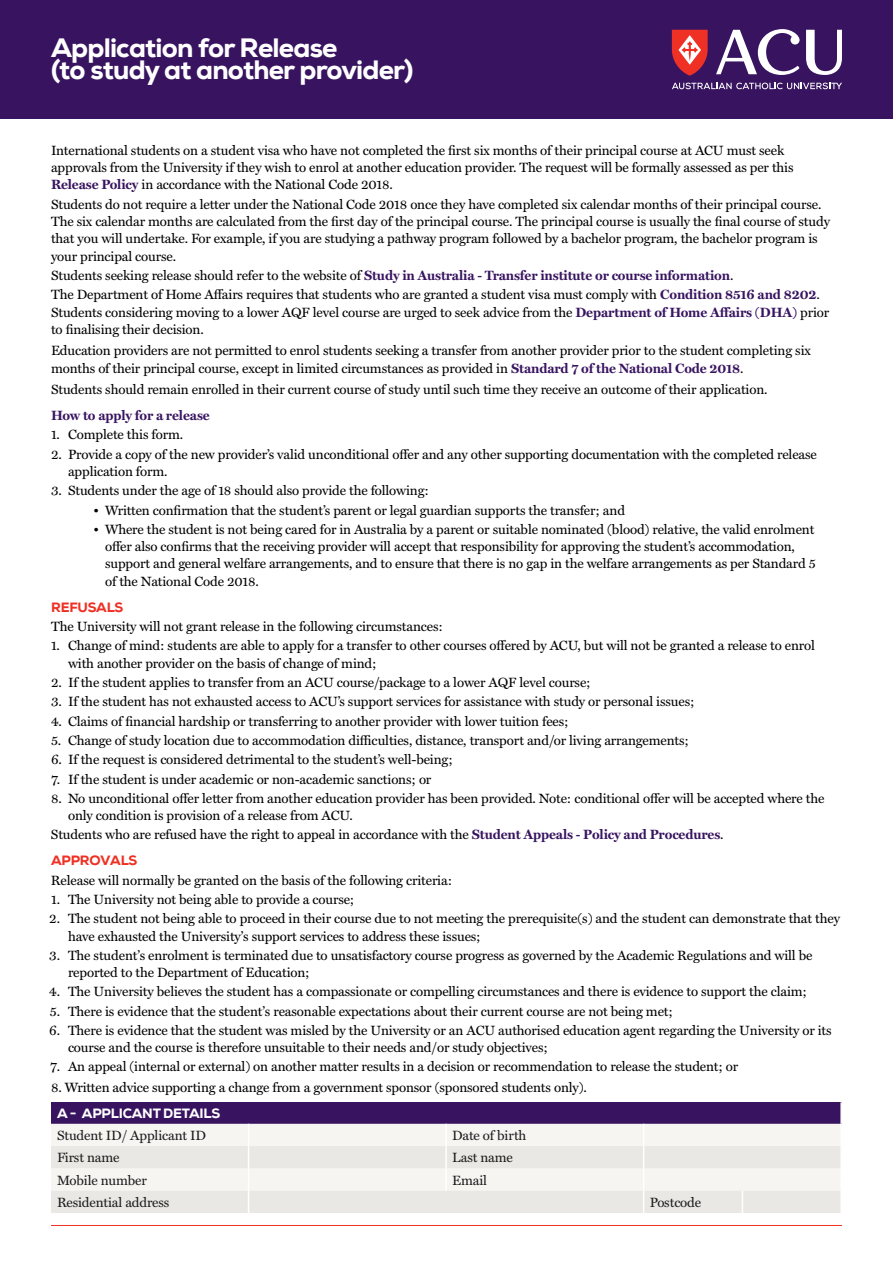
<style>
.page{position:relative;width:893px;height:1263px;background:#fff}
.page>*{position:absolute;margin:0;border:0;box-sizing:border-box;transform-origin:0 0}
.t1{font:800 26.55px/22.6px "Nexa";letter-spacing:-.03em;color:#fff}
.t2{font:13.5px/17.2px "Miller Text";letter-spacing:-.01em;color:#000}
.t3{font:13.5px "Miller Text";letter-spacing:-.01em;color:#1e1b1d}
.t4{font:700 13.5px "Miller Text";letter-spacing:-.01em;color:#381460}
.t5{font:800 13.5px "Nexa";letter-spacing:-.015em;color:#fff}
.t6{font:800 13.5px "Nexa";letter-spacing:-.015em;color:#ee3124}
.s1{font-weight:700;color:#381460}
</style>
<div class="page">
<div style="left:0;top:0;width:893px;height:118px;background:#381460"></div>
<svg style="left:672px;top:30px;width:36px;height:46px"></svg>
<svg style="left:672px;top:83px;width:170px;height:6px"></svg>
<svg style="left:806px;top:30px;width:36px;height:45px"></svg>
<svg style="left:716px;top:29px;width:83px;height:46px"></svg>
<hr style="left:51px;top:1225px;width:791px;height:1px;background:#ee3124">
<div style="left:51px;top:1102px;width:790px;height:22px;background:#381460"></div>
<div style="left:51px;top:1124px;width:789px;height:22px;background:#f6f5f2"></div>
<svg style="left:51px;top:1146px;width:789px;height:67px;fill:#eae8e4"></svg>
<hr style="left:840px;top:1102px;width:2px;height:22px;background:#fff">
<hr style="left:445px;top:1124px;width:2px;height:22px;background:#fff">
<hr style="left:445px;top:1146px;width:2px;height:22px;background:#fff">
<hr style="left:445px;top:1168px;width:2px;height:23px;background:#fff">
<svg style="left:248px;top:1124px;width:1px;height:89px"></svg>
<svg style="left:643px;top:1124px;width:1px;height:89px"></svg>
<svg style="left:742px;top:1191px;width:1px;height:22px"></svg>
<h1 class="t1" style="left:51px;top:36px;width:364px">Application for Release<br>(to study at another provider)</h1>
<p class="t2" style="left:51px;top:141px;width:744px">International students on a student visa who have not completed the first six months of their principal course at ACU must seek approvals from the University if they wish to enrol at another education provider. The request will be formally assessed as per this<br><span class="s1">Release Policy</span> in accordance with the National Code 2018.</p>
<p class="t2" style="left:51px;top:195px;width:780px">Students do not require a letter under the National Code 2018 once they have completed six calendar months of their principal course.<br>The six calendar months are calculated from the first day of the principal course. The principal course is usually the final course of study that you will undertake. For example, if you are studying a pathway program followed by a bachelor program, the bachelor program is your principal course.</p>
<p class="t2" style="left:51px;top:265px;width:770px;line-height:19.4px">Students seeking release should refer to the website of <span class="s1">Study in Australia - Transfer institute or course information</span>.<br>The Department of Home Affairs requires that students who are granted a student visa must comply with <span class="s1">Condition 8516 and 8202</span>.</p>
<p class="t2" style="left:51px;top:302px;width:780px">Students considering moving to a lower AQF level course are urged to seek advice from the <span class="s1">Department of Home Affairs (DHA)</span> prior to finalising their decision.</p>
<p class="t2" style="left:51px;top:341px;width:761px">Education providers are not permitted to enrol students seeking a transfer from another provider prior to the student completing six months of their principal course, except in limited circumstances as provided in <span class="s1">Standard 7 of the National Code 2018</span>.</p>
<p class="t2" style="left:51px;top:380px;width:718px">Students should remain enrolled in their current course of study until such time they receive an outcome of their application.</p>
<p class="t4" style="left:51px;top:404px;width:160px">How to apply for a release</p>
<p class="t2" style="left:51px;top:425px;width:134px">1. Complete this form.</p>
<p class="t2" style="left:68px;top:444px;width:750px;text-indent:-17px">2. Provide a copy of the new provider’s valid unconditional offer and any other supporting documentation with the completed release application form.</p>
<p class="t2" style="left:51px;top:481px;width:380px">3. Students under the age of 18 should also provide the following:</p>
<p class="t2" style="left:94px;top:500px;width:533px">• Written confirmation that the student’s parent or legal guardian supports the transfer; and</p>
<p class="t2" style="left:105px;top:520px;width:712px;text-indent:-11px">• Where the student is not being cared for in Australia by a parent or suitable nominated (blood) relative, the valid enrolment offer also confirms that the receiving provider will accept that responsibility for approving the student’s accommodation, support and general welfare arrangements, and to ensure that there is no gap in the welfare arrangements as per Standard 5 of the National Code 2018.</p>
<p class="t6" style="left:51px;top:598px;width:74px">REFUSALS</p>
<p class="t2" style="left:51px;top:617px;width:393px">The University will not grant release in the following circumstances:</p>
<p class="t2" style="left:68px;top:636px;width:748px;text-indent:-17px">1. Change of mind: students are able to apply for a transfer to other courses offered by ACU, but will not be granted a release to enrol with another provider on the basis of change of mind;</p>
<p class="t2" style="left:51px;top:673px;width:541px">2. If the student applies to transfer from an ACU course/package to a lower AQF level course;</p>
<p class="t2" style="left:51px;top:692px;width:645px">3. If the student has not exhausted access to ACU’s support services for assistance with study or personal issues;</p>
<p class="t2" style="left:51px;top:711px;width:519px">4. Claims of financial hardship or transferring to another provider with lower tuition fees;</p>
<p class="t2" style="left:51px;top:731px;width:639px">5. Change of study location due to accommodation difficulties, distance, transport and/or living arrangements;</p>
<p class="t2" style="left:51px;top:750px;width:403px">6. If the request is considered detrimental to the student’s well-being;</p>
<p class="t2" style="left:51px;top:769px;width:382px">7. If the student is under academic or non-academic sanctions; or</p>
<p class="t2" style="left:68px;top:789px;width:758px;text-indent:-17px">8. No unconditional offer letter from another education provider has been provided. Note: conditional offer will be accepted where the only condition is provision of a release from ACU.</p>
<p class="t2" style="left:51px;top:825px;width:674px">Students who are refused have the right to appeal in accordance with the <span class="s1">Student Appeals - Policy and Procedures</span>.</p>
<p class="t6" style="left:51px;top:852px;width:88px">APPROVALS</p>
<p class="t2" style="left:51px;top:870px;width:403px">Release will normally be granted on the basis of the following criteria:</p>
<p class="t2" style="left:51px;top:890px;width:305px">1. The University not being able to provide a course;</p>
<p class="t2" style="left:68px;top:909px;width:773px;text-indent:-19px">2. The student not being able to proceed in their course due to not meeting the prerequisite(s) and the student can demonstrate that they have exhausted the University’s support services to address these issues;</p>
<p class="t2" style="left:68px;top:945px;width:746px;text-indent:-19px">3. The student’s enrolment is terminated due to unsatisfactory course progress as governed by the Academic Regulations and will be reported to the Department of Education;</p>
<p class="t2" style="left:49px;top:982px;width:759px">4. The University believes the student has a compassionate or compelling circumstances and there is evidence to support the claim;</p>
<p class="t2" style="left:50px;top:1001px;width:625px">5. There is evidence that the student’s reasonable expectations about their current course are not being met;</p>
<p class="t2" style="left:68px;top:1020px;width:765px;text-indent:-19px">6. There is evidence that the student was misled by the University or an ACU authorised education agent regarding the University or its course and the course is therefore unsuitable to their needs and/or study objectives;</p>
<p class="t2" style="left:50px;top:1057px;width:690px">7. An appeal (internal or external) on another matter results in a decision or recommendation to release the student; or</p>
<p class="t2" style="left:51px;top:1077px;width:537px">8. Written advice supporting a change from a government sponsor (sponsored students only).</p>
<p class="t5" style="left:57px;top:1104px;width:165px">A - APPLICANT DETAILS</p>
<p class="t3" style="left:57px;top:1125px;width:151px">Student ID/ Applicant ID</p>
<p class="t3" style="left:452px;top:1125px;width:76px">Date of birth</p>
<p class="t3" style="left:57px;top:1147px;width:64px">First name</p>
<p class="t3" style="left:452px;top:1147px;width:62px">Last name</p>
<p class="t3" style="left:57px;top:1169px;width:91px">Mobile number</p>
<p class="t3" style="left:452px;top:1169px;width:36px">Email</p>
<p class="t3" style="left:57px;top:1192px;width:114px">Residential address</p>
<p class="t3" style="left:650px;top:1192px;width:53px">Postcode</p>
</div>
